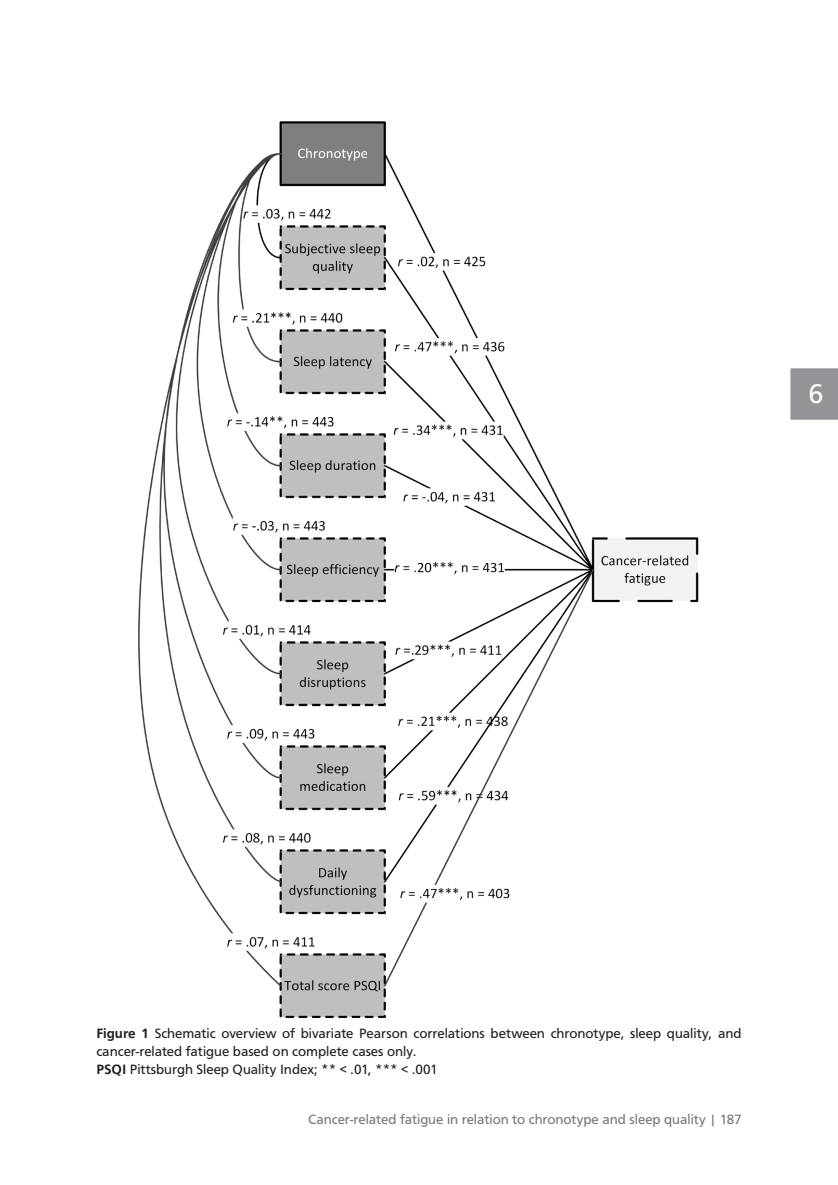
<style>
.page{position:relative;width:838px;height:1185px;background:#fff}
.page>*{position:absolute;margin:0;border:0;box-sizing:border-box;transform-origin:0 0}
.t1{font:28px "Carto Gothic Std";color:#fff}
.t2{font:14px/18.2px "Carto Gothic Std";color:#231f20}
.t3{font:14px "Carto Gothic Std";color:#76787b}
.s1{font-weight:700}
</style>
<div class="page">
<div style="left:790px;top:368px;width:47px;height:52px;background:#939598"></div>
<img style="left:138px;top:121px;width:561px;height:896px">
<h1 class="t1" style="left:808px;top:377px;width:17px">6</h1>
<p class="t2" style="left:96px;top:1024px;width:646px"><span class="s1">Figure 1</span> Schematic overview of bivariate Pearson correlations between chronotype, sleep quality, and cancer-related fatigue based on complete cases only.</p>
<p class="t2" style="left:96px;top:1060px;width:342px"><span class="s1">PSQI</span> Pittsburgh Sleep Quality Index; ** &lt; .01, *** &lt; .001</p>
<p class="t3" style="left:308px;top:1111px;width:435px">Cancer-related fatigue in relation to chronotype and sleep quality | 187</p>
</div>
